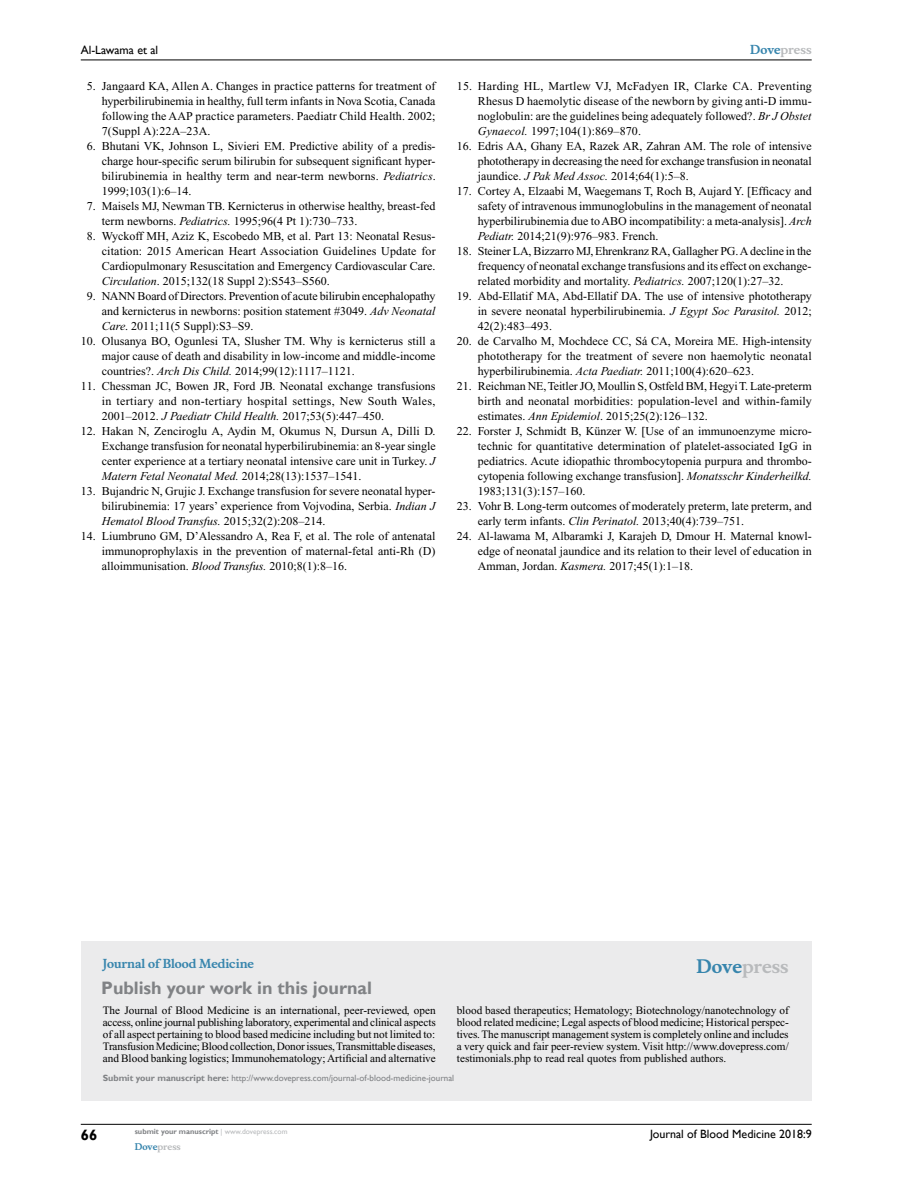
<style>
.page{position:relative;width:918px;height:1188px;background:#fff}
.page>*{position:absolute;margin:0;border:0;box-sizing:border-box;transform-origin:0 0}
.t1{font:700 18px "Gill Sans";color:#808285}
.t2{font:700 18px "Musee";color:#b8babc}
.t3{font:700 15px "Gill Sans";color:#000}
.t4{font:12px/15px "Times New Roman";color:#000;text-align:justify}
.t5{font:12px "Gill Sans";color:#000}
.t6{font:700 12px "Musee";color:#3785ad}
.t7{font:700 12px "Musee";color:#b8babc}
.t8{font:11.25px/12px "Times New Roman";color:#000;text-align:justify}
.t9{font:9px "Gill Sans";color:#808285}
.t10{font:700 9px "Musee";color:#b8babc}
.t11{font:700 7.5px "Gill Sans";color:#808285}
.s1{font-style:italic}
.s2{color:#3785ad}
.s3{font-weight:700}
.s4{font-weight:400;color:#b8babc}
</style>
<div class="page">
<div style="left:81px;top:941px;width:731px;height:160px;background:#ebebec"></div>
<hr style="left:81px;top:1124px;width:731px;height:1px;background:#000">
<hr style="left:81px;top:60px;width:731px;height:1px;background:#000">
<p class="t5" style="left:81px;top:43px;width:79px">Al-Lawama et al</p>
<p class="t4" style="left:102px;top:79px;width:335px;text-indent:-15px">5. Jangaard KA, Allen A. Changes in practice patterns for treatment of hyperbilirubinemia in healthy, full term infants in Nova Scotia, Canada following the AAP practice parameters. Paediatr Child Health. 2002; 7(Suppl A):22A–23A.</p>
<p class="t4" style="left:102px;top:139px;width:336px;text-indent:-15px">6. Bhutani VK, Johnson L, Sivieri EM. Predictive ability of a predis&shy;charge hour-specific serum bilirubin for subsequent significant hyper&shy;bilirubinemia in healthy term and near-term newborns. <span class="s1">Pediatrics</span>.<br>1999;103(1):6–14.</p>
<p class="t4" style="left:102px;top:199px;width:335px;text-indent:-15px">7. Maisels MJ, Newman TB. Kernicterus in otherwise healthy, breast-fed term newborns. <span class="s1">Pediatrics.</span> 1995;96(4 Pt 1):730–733.</p>
<p class="t4" style="left:102px;top:229px;width:335px;text-indent:-15px">8. Wyckoff MH, Aziz K, Escobedo MB, et al. Part 13: Neonatal Resus&shy;citation: 2015 American Heart Association Guidelines Update for Cardiopulmonary Resuscitation and Emergency Cardiovascular Care.<br><span class="s1">Circulation</span>. 2015;132(18 Suppl 2):S543–S560.</p>
<p class="t4" style="left:102px;top:289px;width:335px;text-indent:-15px">9. NANN Board of Directors. Prevention of acute bilirubin encephalopathy and kernicterus in newborns: position statement #3049. <span class="s1">Adv Neonatal Care</span>. 2011;11(5 Suppl):S3–S9.</p>
<p class="t4" style="left:102px;top:334px;width:335px;text-indent:-21px">10. Olusanya BO, Ogunlesi TA, Slusher TM. Why is kernicterus still a major cause of death and disability in low-income and middle-income countries?. <span class="s1">Arch Dis Child.</span> 2014;99(12):1117–1121.</p>
<p class="t4" style="left:102px;top:379px;width:335px;text-indent:-21px">11. Chessman JC, Bowen JR, Ford JB. Neonatal exchange transfusions in tertiary and non-tertiary hospital settings, New South Wales, 2001–2012. <span class="s1">J Paediatr Child Health.</span> 2017;53(5):447–450.</p>
<p class="t4" style="left:102px;top:424px;width:336px;text-indent:-21px">12. Hakan N, Zenciroglu A, Aydin M, Okumus N, Dursun A, Dilli D.<br>Exchange transfusion for neonatal hyperbilirubinemia: an 8-year single center experience at a tertiary neonatal intensive care unit in Turkey. <span class="s1">J Matern Fetal Neonatal Med.</span> 2014;28(13):1537–1541.</p>
<p class="t4" style="left:102px;top:484px;width:335px;text-indent:-21px">13. Bujandric N, Grujic J. Exchange transfusion for severe neonatal hyper&shy;bilirubinemia: 17 years’ experience from Vojvodina, Serbia. <span class="s1">Indian J Hematol Blood Transfus.</span> 2015;32(2):208–214.</p>
<p class="t4" style="left:102px;top:529px;width:335px;text-indent:-21px">14. Liumbruno GM, D’Alessandro A, Rea F, et al. The role of antenatal immunoprophylaxis in the prevention of maternal-fetal anti-Rh (D) alloimmunisation. <span class="s1">Blood Transfus.</span> 2010;8(1):8–16.</p>
<p class="t7" style="left:750px;top:43px;width:63px"><span class="s2">Dove</span>press</p>
<p class="t4" style="left:478px;top:79px;width:336px;text-indent:-21px">15. Harding HL, Martlew VJ, McFadyen IR, Clarke CA. Preventing Rhesus D haemolytic disease of the newborn by giving anti-D immu&shy;noglobulin: are the guidelines being adequately followed?. <span class="s1">Br J Obstet Gynaecol.</span> 1997;104(1):869–870.</p>
<p class="t4" style="left:478px;top:139px;width:335px;text-indent:-21px">16. Edris AA, Ghany EA, Razek AR, Zahran AM. The role of intensive phototherapy in decreasing the need for exchange transfusion in neonatal jaundice. <span class="s1">J Pak Med Assoc.</span> 2014;64(1):5–8.</p>
<p class="t4" style="left:478px;top:184px;width:335px;text-indent:-21px">17. Cortey A, Elzaabi M, Waegemans T, Roch B, Aujard Y. [Efficacy and safety of intravenous immunoglobulins in the management of neonatal hyperbilirubinemia due to ABO incompatibility: a meta-analysis]. <span class="s1">Arch Pediatr.</span> 2014;21(9):976–983. French.</p>
<p class="t4" style="left:478px;top:244px;width:335px;text-indent:-21px">18. Steiner LA, Bizzarro MJ, Ehrenkranz RA, Gallagher PG. A decline in the frequency of neonatal exchange transfusions and its effect on exchange&shy;related morbidity and mortality. <span class="s1">Pediatrics.</span> 2007;120(1):27–32.</p>
<p class="t4" style="left:478px;top:289px;width:335px;text-indent:-21px">19. Abd-Ellatif MA, Abd-Ellatif DA. The use of intensive phototherapy in severe neonatal hyperbilirubinemia. <span class="s1">J Egypt Soc Parasitol.</span> 2012; 42(2):483–493.</p>
<p class="t4" style="left:478px;top:334px;width:335px;text-indent:-21px">20. de Carvalho M, Mochdece CC, Sá CA, Moreira ME. High-intensity phototherapy for the treatment of severe non haemolytic neonatal hyperbilirubinemia. <span class="s1">Acta Paediatr.</span> 2011;100(4):620–623.</p>
<p class="t4" style="left:478px;top:379px;width:335px;text-indent:-21px">21. Reichman NE, Teitler JO, Moullin S, Ostfeld BM, Hegyi T. Late-preterm birth and neonatal morbidities: population-level and within-family estimates. <span class="s1">Ann Epidemiol</span>. 2015;25(2):126–132.</p>
<p class="t4" style="left:478px;top:424px;width:335px;text-indent:-21px">22. Forster J, Schmidt B, Künzer W. [Use of an immunoenzyme micro&shy;technic for quantitative determination of platelet-associated IgG in pediatrics. Acute idiopathic thrombocytopenia purpura and thrombo&shy;cytopenia following exchange transfusion]. <span class="s1">Monatsschr Kinderheilkd.<br></span>1983;131(3):157–160.</p>
<p class="t4" style="left:478px;top:499px;width:335px;text-indent:-21px">23. Vohr B. Long-term outcomes of moderately preterm, late preterm, and early term infants. <span class="s1">Clin Perinatol.</span> 2013;40(4):739–751.</p>
<p class="t4" style="left:478px;top:529px;width:335px;text-indent:-21px">24. Al-lawama M, Albaramki J, Karajeh D, Dmour H. Maternal knowl&shy;edge of neonatal jaundice and its relation to their level of education in Amman, Jordan. <span class="s1">Kasmera.</span> 2017;45(1):1–18.</p>
<p class="t6" style="left:103px;top:956px;width:153px">Journal of Blood Medicine</p>
<h1 class="t1" style="left:101px;top:977px;width:272px">Publish your work in this journal</h1>
<h1 class="t2" style="left:697px;top:955px;width:94px"><span class="s2">Dove</span>press</h1>
<p class="t8" style="left:103px;top:1004px;width:334px">The Journal of Blood Medicine is an international, peer-reviewed, open access, online journal publishing laboratory, experimental and clinical aspects of all aspect pertaining to blood based medicine including but not limited to:<br>Transfusion Medicine; Blood collection, Donor issues, Transmittable diseases, and Blood banking logistics; Immunohematology; Artificial and alternative</p>
<p class="t8" style="left:457px;top:1004px;width:334px">blood based therapeutics; Hematology; Biotechnology/nanotechnology of blood related medicine; Legal aspects of blood medicine; Historical perspec&shy;tives. The manuscript management system is completely online and includes a very quick and fair peer-review system. Visit http://www.dovepress.com/ testimonials.php to read real quotes from published authors.</p>
<p class="t9" style="left:103px;top:1072px;width:353px"><span class="s3">Submit your manuscript here:</span> http://www.dovepress.com/journal-of-blood-medicine-journal</p>
<p class="t3" style="left:81px;top:1126px;width:18px">66</p>
<p class="t11" style="left:135px;top:1127px;width:154px">submit your manuscript <span class="s4">| www.dovepress.com</span></p>
<p class="t10" style="left:135px;top:1141px;width:48px"><span class="s2">Dove</span>press</p>
<p class="t5" style="left:650px;top:1127px;width:163px">Journal of Blood Medicine 2018:9</p>
</div>
